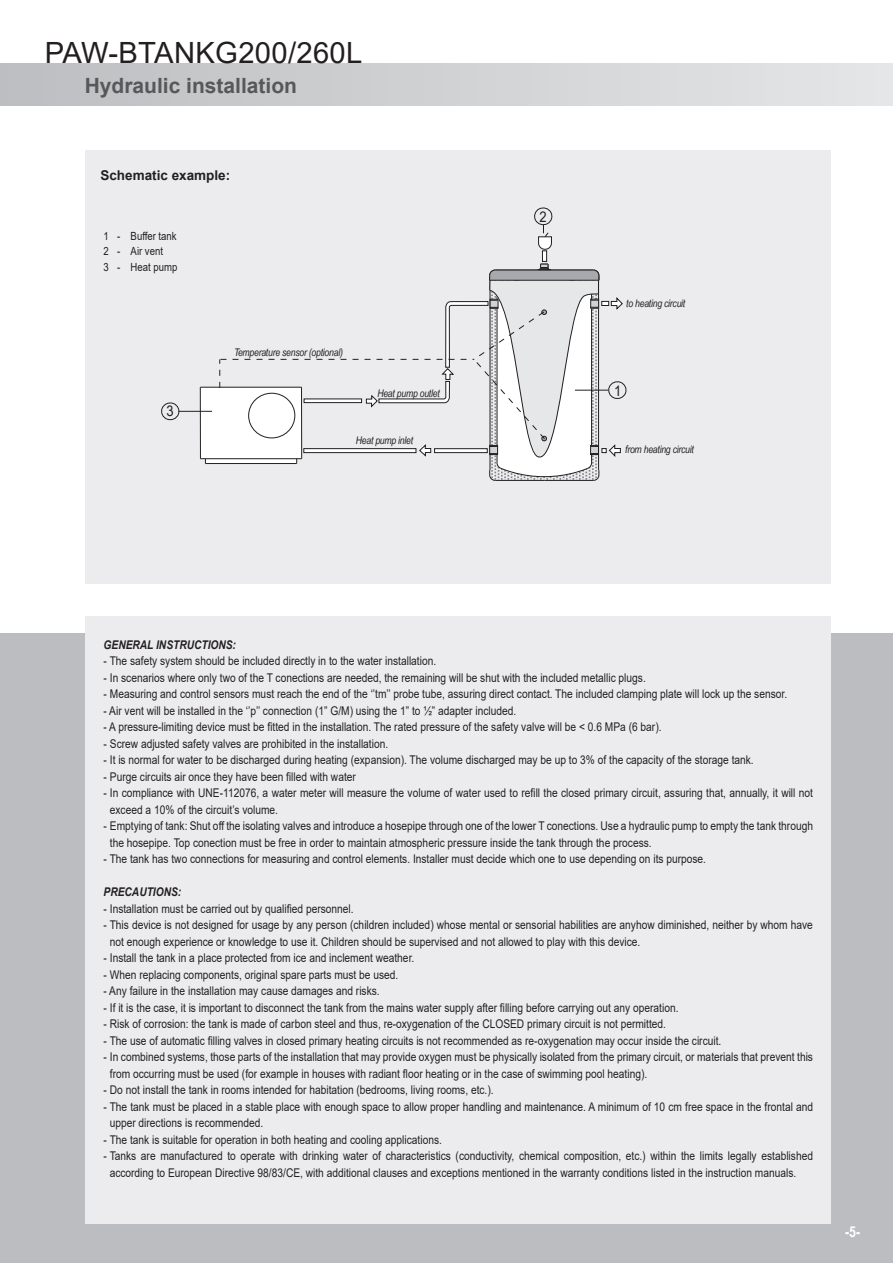
<style>
.page{position:relative;width:893px;height:1263px;background:#fff}
.page>*{position:absolute;margin:0;border:0;box-sizing:border-box;transform-origin:0 0}
.t1{font:29.25px "Arial";letter-spacing:.01em;color:#231f20}
.t2{font:700 21px "Arial";color:#57585a}
.t3{font:700 15px "Arial Narrow";color:#fff}
.t4{font:14.7px "Arial";color:#231f20;scale:.88 1}
.t5{font:700 13.5px "Arial";color:#231f20}
.t6{font:12px/16.5px "Arial";color:#231f20;scale:.85 1}
.t7{font:italic 700 12px "Arial";color:#231f20;scale:.85 1}
.t8{font:11.25px/15.5px "Arial";color:#231f20;scale:.85 1}
.t9{font:italic 10.5px "Arial Narrow";letter-spacing:-.02em;color:#231f20}
</style>
<div class="page">
<div style="left:0;top:634px;width:893px;height:629px;background:#bcbdc0"></div>
<svg style="left:0;top:64px;width:893px;height:42px;background:#d2d3d5"></svg>
<div style="left:85px;top:616px;width:745px;height:607px;background:#ececee"></div>
<div style="left:85px;top:150px;width:745px;height:434px;background:#ececee"></div>
<svg style="left:161px;top:402px;width:19px;height:19px"></svg>
<hr style="left:179px;top:411px;width:33px;height:1px;background:#231f20">
<svg style="left:200px;top:63px;width:427px;height:418px"></svg>
<h1 class="t1" style="left:45px;top:33px;width:319px">PAW-BTANKG200/260L</h1>
<h2 class="t2" style="left:85px;top:70px;width:214px">Hydraulic installation</h2>
<p class="t5" style="left:100px;top:166px;width:131px">Schematic example:</p>
<p class="t8" style="left:104px;top:228px;width:88px">1 - Buffer tank<br>2 - Air vent<br>3 - Heat pump</p>
<p class="t4" style="left:167px;top:401px;width:10px">3</p>
<p class="t9" style="left:234px;top:345px;width:110px">Temperature sensor (optional)</p>
<p class="t9" style="left:377px;top:386px;width:64px">Heat pump outlet</p>
<p class="t9" style="left:356px;top:433px;width:59px">Heat pump inlet</p>
<p class="t4" style="left:540px;top:207px;width:10px">2</p>
<p class="t9" style="left:626px;top:296px;width:61px">to heating circuit</p>
<p class="t4" style="left:614px;top:380px;width:10px">1</p>
<p class="t9" style="left:625px;top:442px;width:70px">from heating circuit</p>
<p class="t7" style="left:104px;top:636px;width:157px">GENERAL INSTRUCTIONS:</p>
<p class="t6" style="left:104px;top:653px;width:393px">- The safety system should be included directly in to the water installation.</p>
<p class="t6" style="left:104px;top:669px;width:639px">- In scenarios where only two of the T conections are needed, the remaining will be shut with the included metallic plugs.</p>
<p class="t6" style="left:104px;top:686px;width:806px">- Measuring and control sensors must reach the end of the ‘’tm’’ probe tube, assuring direct contact. The included clamping plate will lock up the sensor.</p>
<p class="t6" style="left:104px;top:702px;width:487px">- Air vent will be installed in the ‘’p’’ connection (1” G/M) using the 1” to ½” adapter included.</p>
<p class="t6" style="left:104px;top:719px;width:658px">- A pressure-limiting device must be fitted in the installation. The rated pressure of the safety valve will be &lt; 0.6 MPa (6 bar).</p>
<p class="t6" style="left:104px;top:735px;width:336px">- Screw adjusted safety valves are prohibited in the installation.</p>
<p class="t6" style="left:104px;top:752px;width:766px">- It is normal for water to be discharged during heating (expansion). The volume discharged may be up to 3% of the capacity of the storage tank.</p>
<p class="t6" style="left:104px;top:768px;width:298px">- Purge circuits air once they have been filled with water</p>
<p class="t6" style="left:110px;top:785px;width:829px;text-indent:-6px">- In compliance with UNE-112076, a water meter will measure the volume of water used to refill the closed primary circuit, assuring that, annually, it will not exceed a 10% of the circuit’s volume.</p>
<p class="t6" style="left:110px;top:818px;width:829px;text-indent:-6px">- Emptying of tank: Shut off the isolating valves and introduce a hosepipe through one of the lower T conections. Use a hydraulic pump to empty the tank through the hosepipe. Top conection must be free in order to maintain atmospheric pressure inside the tank through the process.</p>
<p class="t6" style="left:104px;top:851px;width:710px">- The tank has two connections for measuring and control elements. Installer must decide which one to use depending on its purpose.</p>
<p class="t7" style="left:104px;top:884px;width:93px">PRECAUTIONS:</p>
<p class="t6" style="left:104px;top:900px;width:296px">- Installation must be carried out by qualified personnel.</p>
<p class="t6" style="left:110px;top:917px;width:829px;text-indent:-6px">- This device is not designed for usage by any person (children included) whose mental or sensorial habilities are anyhow diminished, neither by whom have not enough experience or knowledge to use it. Children should be supervised and not allowed to play with this device.</p>
<p class="t6" style="left:104px;top:950px;width:367px">- Install the tank in a place protected from ice and inclement weather.</p>
<p class="t6" style="left:104px;top:966px;width:348px">- When replacing components, original spare parts must be used.</p>
<p class="t6" style="left:104px;top:983px;width:326px">- Any failure in the installation may cause damages and risks.</p>
<p class="t6" style="left:104px;top:999px;width:678px">- If it is the case, it is important to disconnect the tank from the mains water supply after filling before carrying out any operation.</p>
<p class="t6" style="left:104px;top:1016px;width:663px">- Risk of corrosion: the tank is made of carbon steel and thus, re-oxygenation of the CLOSED primary circuit is not permitted.</p>
<p class="t6" style="left:104px;top:1032px;width:728px">- The use of automatic filling valves in closed primary heating circuits is not recommended as re-oxygenation may occur inside the circuit.</p>
<p class="t6" style="left:110px;top:1049px;width:829px;text-indent:-6px">- In combined systems, those parts of the installation that may provide oxygen must be physically isolated from the primary circuit, or materials that prevent this from occurring must be used (for example in houses with radiant floor heating or in the case of swimming pool heating).</p>
<p class="t6" style="left:104px;top:1082px;width:460px">- Do not install the tank in rooms intended for habitation (bedrooms, living rooms, etc.).</p>
<p class="t6" style="left:110px;top:1098px;width:829px;text-indent:-6px">- The tank must be placed in a stable place with enough space to allow proper handling and maintenance. A minimum of 10 cm free space in the frontal and upper directions is recommended.</p>
<p class="t6" style="left:104px;top:1131px;width:399px">- The tank is suitable for operation in both heating and cooling applications.</p>
<p class="t6" style="left:110px;top:1148px;width:829px;text-indent:-6px">- Tanks are manufactured to operate with drinking water of characteristics (conductivity, chemical composition, etc.) within the limits legally established according to European Directive 98/83/CE, with additional clauses and exceptions mentioned in the warranty conditions listed in the instruction manuals.</p>
<p class="t3" style="left:845px;top:1220px;width:17px">-5-</p>
</div>
